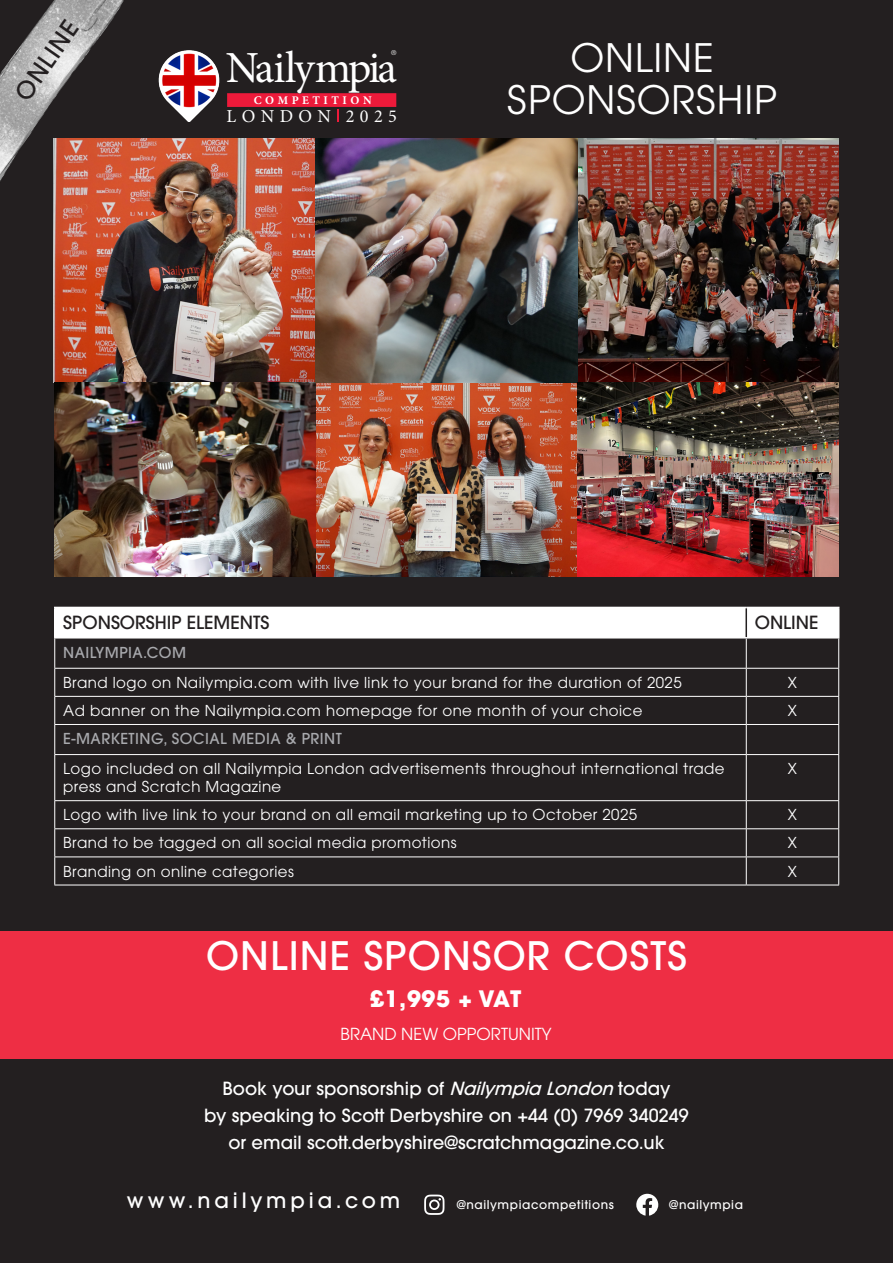
<style>
.page{position:relative;width:893px;height:1263px;background:#231f20}
.page>*{position:absolute;margin:0;border:0;box-sizing:border-box;transform-origin:0 0}
.t1{font:44.4px "Minion Pro";letter-spacing:-.055em;color:#fff}
.t2{font:500 39px "ITC Avant Garde Pro";letter-spacing:.03em;color:#fff}
.t3{font:39px/42px "ITC Avant Garde Pro";letter-spacing:.025em;color:#fff;text-align:center}
.t4{font:500 24px "ITC Avant Garde Pro";color:#231f20}
.t5{font:700 22.5px "ITC Avant Garde Pro";letter-spacing:.02em;color:#fff}
.t6{font:500 21px "ITC Avant Garde Pro";letter-spacing:.185em;color:#fff}
.t7{font:18.3px "Minion Pro";letter-spacing:.295em;color:#fff}
.t8{font:500 18px/27px "ITC Avant Garde Pro";color:#fff;text-align:center}
.t9{font:500 18px "ITC Avant Garde Pro";color:#231f20}
.t10{font:16.5px "ITC Avant Garde Pro";color:#fff}
.t11{font:15px/18px "ITC Avant Garde Pro";letter-spacing:.03em;color:#fff}
.t12{font:500 15px "ITC Avant Garde Pro";letter-spacing:.03em;color:#a8a9ad}
.t13{font:500 12px "ITC Avant Garde Pro";letter-spacing:.05em;color:#fff}
.t14{font:700 11.7px "Minion Pro";letter-spacing:.3em;color:#fff}
.t15{font:300 6.75px "Helvetica Neue LT Std";color:#fff}
.s1{font-style:italic}
</style>
<div class="page">
<svg style="left:237px;top:93px;width:159px;height:29px"></svg>
<svg style="left:424px;top:1194px;width:20px;height:21px"></svg>
<svg style="left:636px;top:1194px;width:22px;height:21px"></svg>
<div style="left:0;top:931px;width:893px;height:128px;background:#ee2e44"></div>
<img style="left:53px;top:138px;width:786px;height:438px">
<img style="left:0;top:0;width:237px;height:256px">
<hr style="left:54px;top:607px;width:692px;height:1px;background:#fff">
<hr style="left:54px;top:608px;width:2px;height:29px;background:#fff">
<div style="left:56px;top:607px;width:783px;height:30px;background:#fff"></div>
<hr style="left:54px;top:637px;width:692px;height:1px;background:#fff">
<hr style="left:746px;top:637px;width:93px;height:1px;background:#fff">
<hr style="left:54px;top:638px;width:1px;height:30px;background:#fff">
<hr style="left:746px;top:638px;width:1px;height:30px;background:#fff">
<hr style="left:838px;top:638px;width:1px;height:30px;background:#fff">
<hr style="left:54px;top:668px;width:692px;height:1px;background:#fff">
<hr style="left:746px;top:668px;width:93px;height:1px;background:#fff">
<hr style="left:54px;top:696px;width:692px;height:1px;background:#fff">
<hr style="left:746px;top:696px;width:93px;height:1px;background:#fff">
<hr style="left:54px;top:724px;width:692px;height:1px;background:#fff">
<svg style="left:54px;top:669px;width:1px;height:85px"></svg>
<hr style="left:746px;top:724px;width:93px;height:1px;background:#fff">
<svg style="left:746px;top:669px;width:1px;height:85px"></svg>
<svg style="left:838px;top:669px;width:1px;height:85px"></svg>
<hr style="left:54px;top:754px;width:692px;height:1px;background:#fff">
<hr style="left:54px;top:755px;width:1px;height:45px;background:#fff">
<hr style="left:746px;top:754px;width:93px;height:1px;background:#fff">
<hr style="left:746px;top:755px;width:1px;height:45px;background:#fff">
<hr style="left:838px;top:755px;width:1px;height:45px;background:#fff">
<hr style="left:54px;top:800px;width:692px;height:1px;background:#fff">
<hr style="left:746px;top:800px;width:93px;height:1px;background:#fff">
<hr style="left:54px;top:828px;width:692px;height:1px;background:#fff">
<hr style="left:746px;top:828px;width:93px;height:1px;background:#fff">
<hr style="left:54px;top:856px;width:692px;height:1px;background:#fff">
<svg style="left:54px;top:801px;width:1px;height:84px"></svg>
<hr style="left:746px;top:856px;width:93px;height:1px;background:#fff">
<svg style="left:746px;top:801px;width:1px;height:84px"></svg>
<svg style="left:838px;top:801px;width:1px;height:84px"></svg>
<hr style="left:54px;top:885px;width:692px;height:1px;background:#fff">
<hr style="left:746px;top:885px;width:93px;height:1px;background:#fff">
<p class="t4" style="left:8px;top:89px;width:93px;rotate:-55deg">ONLINE</p>
<p class="t15" style="left:391px;top:48px;width:7px">®</p>
<p class="t3" style="left:507px;top:36px;width:271px">ONLINE<br>SPONSORSHIP</p>
<p class="t1" style="left:226px;top:38px;width:173px">Nailympia</p>
<p class="t14" style="left:254px;top:92px;width:119px">COMPETITION</p>
<p class="t7" style="left:227px;top:103px;width:172px">LONDON 2025</p>
<p class="t9" style="left:63px;top:611px;width:208px">SPONSORSHIP ELEMENTS</p>
<p class="t9" style="left:755px;top:611px;width:65px">ONLINE</p>
<p class="t12" style="left:63px;top:643px;width:124px">NAILYMPIA.COM</p>
<p class="t11" style="left:63px;top:673px;width:620px">Brand logo on Nailympia.com with live link to your brand for the duration of 2025</p>
<p class="t11" style="left:788px;top:673px;width:11px">X</p>
<p class="t11" style="left:63px;top:701px;width:581px">Ad banner on the Nailympia.com homepage for one month of your choice</p>
<p class="t11" style="left:788px;top:701px;width:11px">X</p>
<p class="t12" style="left:63px;top:729px;width:280px">E-MARKETING, SOCIAL MEDIA &amp; PRINT</p>
<p class="t11" style="left:63px;top:759px;width:663px">Logo included on all Nailympia London advertisements throughout international trade press and Scratch Magazine</p>
<p class="t11" style="left:788px;top:759px;width:11px">X</p>
<p class="t11" style="left:63px;top:806px;width:575px">Logo with live link to your brand on all email marketing up to October 2025</p>
<p class="t11" style="left:788px;top:806px;width:11px">X</p>
<p class="t11" style="left:63px;top:834px;width:395px">Brand to be tagged on all social media promotions</p>
<p class="t11" style="left:788px;top:834px;width:11px">X</p>
<p class="t11" style="left:63px;top:862px;width:232px">Branding on online categories</p>
<p class="t11" style="left:788px;top:862px;width:11px">X</p>
<p class="t2" style="left:206px;top:931px;width:482px">ONLINE SPONSOR COSTS</p>
<p class="t5" style="left:370px;top:984px;width:153px">£1,995 + VAT</p>
<p class="t10" style="left:341px;top:1023px;width:213px">BRAND NEW OPPORTUNITY</p>
<p class="t8" style="left:204px;top:1074px;width:486px">Book your sponsorship of <span class="s1">Nailympia London</span>today<br>by speaking to Scott Derbyshire on +44 (0) 7969 340249 or email scott.derbyshire@scratchmagazine.co.uk</p>
<p class="t6" style="left:127px;top:1187px;width:275px">www.nailympia.com</p>
<p class="t13" style="left:457px;top:1197px;width:159px">@nailympiacompetitions</p>
<p class="t13" style="left:669px;top:1197px;width:75px">@nailympia</p>
</div>
